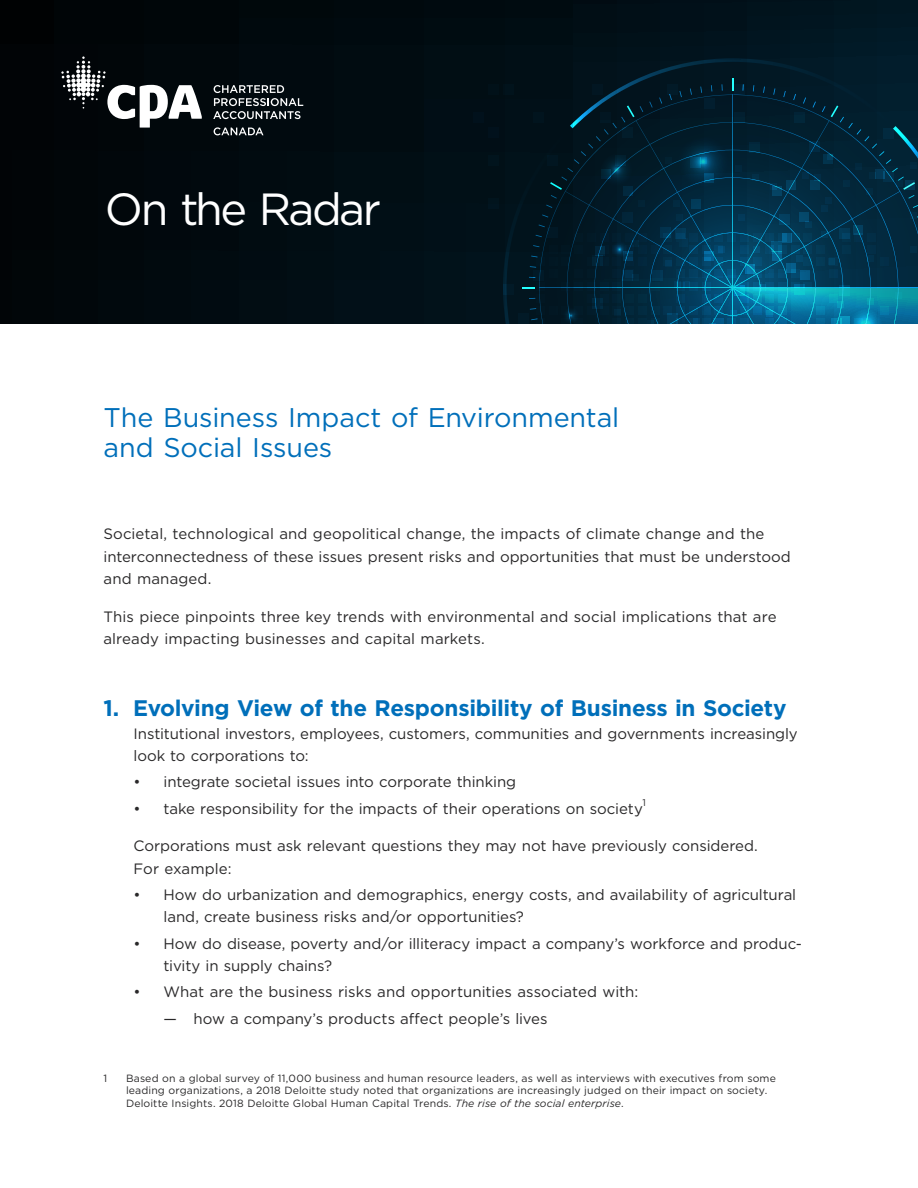
<style>
.page{position:relative;width:918px;height:1188px;background:#fff}
.page>*{position:absolute;margin:0;border:0;box-sizing:border-box;transform-origin:0 0}
.t1{font:45px "Gotham";letter-spacing:-.055em;color:#fff}
.t2{font:27px/30px "Gotham";letter-spacing:-.005em;color:#006fba}
.t3{font:700 22.5px "Gotham";letter-spacing:-.015em;color:#006fba}
.t4{font:15px/22.5px "Gotham";color:#292829}
.t5{font:10.5px/12.6px "Gotham";letter-spacing:.01em;color:#292829}
.t6{font:9.75px "Gotham";color:#292829}
.s1{font-style:italic}
</style>
<div class="page">
<div style="left:0;top:0;width:918px;height:324px;background:linear-gradient(to right,#010406,#011723)"></div>
<div style="left:488px;top:155px;width:11px;height:11px;background:#01141d"></div>
<div style="left:488px;top:198px;width:11px;height:11px;background:#01141d"></div>
<div style="left:488px;top:127px;width:11px;height:10px;background:#01111c"></div>
<div style="left:488px;top:84px;width:11px;height:10px;background:#011119"></div>
<div style="left:473px;top:113px;width:11px;height:10px;background:#01111c"></div>
<svg style="left:503px;top:58px;width:415px;height:266px;background:#022c3f"></svg>
<svg style="left:213px;top:85px;width:90px;height:34px;background:#40464a"></svg>
<svg style="left:61px;top:56px;width:141px;height:72px"></svg>
<svg style="left:214px;top:127px;width:50px;height:8px"></svg>
<h1 class="t1" style="left:105px;top:180px;width:278px">On the Radar</h1>
<h2 class="t2" style="left:104px;top:401px;width:517px">The Business Impact of Environmental and Social Issues</h2>
<p class="t4" style="left:104px;top:522px;width:689px">Societal, technological and geopolitical change, the impacts of climate change and the interconnectedness of these issues present risks and opportunities that must be understood and managed.</p>
<p class="t4" style="left:104px;top:605px;width:675px">This piece pinpoints three key trends with environmental and social implications that are already impacting businesses and capital markets.</p>
<h3 class="t3" style="left:104px;top:693px;width:685px">1. Evolving View of the Responsibility of Business in Society</h3>
<p class="t4" style="left:134px;top:722px;width:666px">Institutional investors, employees, customers, communities and governments increasingly look to corporations to:</p>
<p class="t4" style="left:134px;top:770px;width:384px">• integrate societal issues into corporate thinking</p>
<p class="t4" style="left:134px;top:797px;width:511px">• take responsibility for the impacts of their operations on society</p>
<p class="t6" style="left:642px;top:796px;width:5px">1</p>
<p class="t4" style="left:134px;top:834px;width:626px">Corporations must ask relevant questions they may not have previously considered.<br>For example:</p>
<p class="t4" style="left:164px;top:883px;width:634px;text-indent:-30px">• How do urbanization and demographics, energy costs, and availability of agricultural land, create business risks and/or opportunities?</p>
<p class="t4" style="left:164px;top:932px;width:640px;text-indent:-30px">• How do disease, poverty and/or illiteracy impact a company’s workforce and produc&shy;tivity in supply chains?</p>
<p class="t4" style="left:134px;top:980px;width:506px">• What are the business risks and opportunities associated with:</p>
<p class="t4" style="left:164px;top:1007px;width:386px">— how a company’s products affect people’s lives</p>
<p class="t5" style="left:104px;top:1072px;width:5px">1</p>
<p class="t5" style="left:126px;top:1072px;width:651px">Based on a global survey of 11,000 business and human resource leaders, as well as interviews with executives from some leading organizations, a 2018 Deloitte study noted that organizations are increasingly judged on their impact on society.<br>Deloitte Insights. 2018 Deloitte Global Human Capital Trends. <span class="s1">The rise of the social enterprise</span>.</p>
</div>
